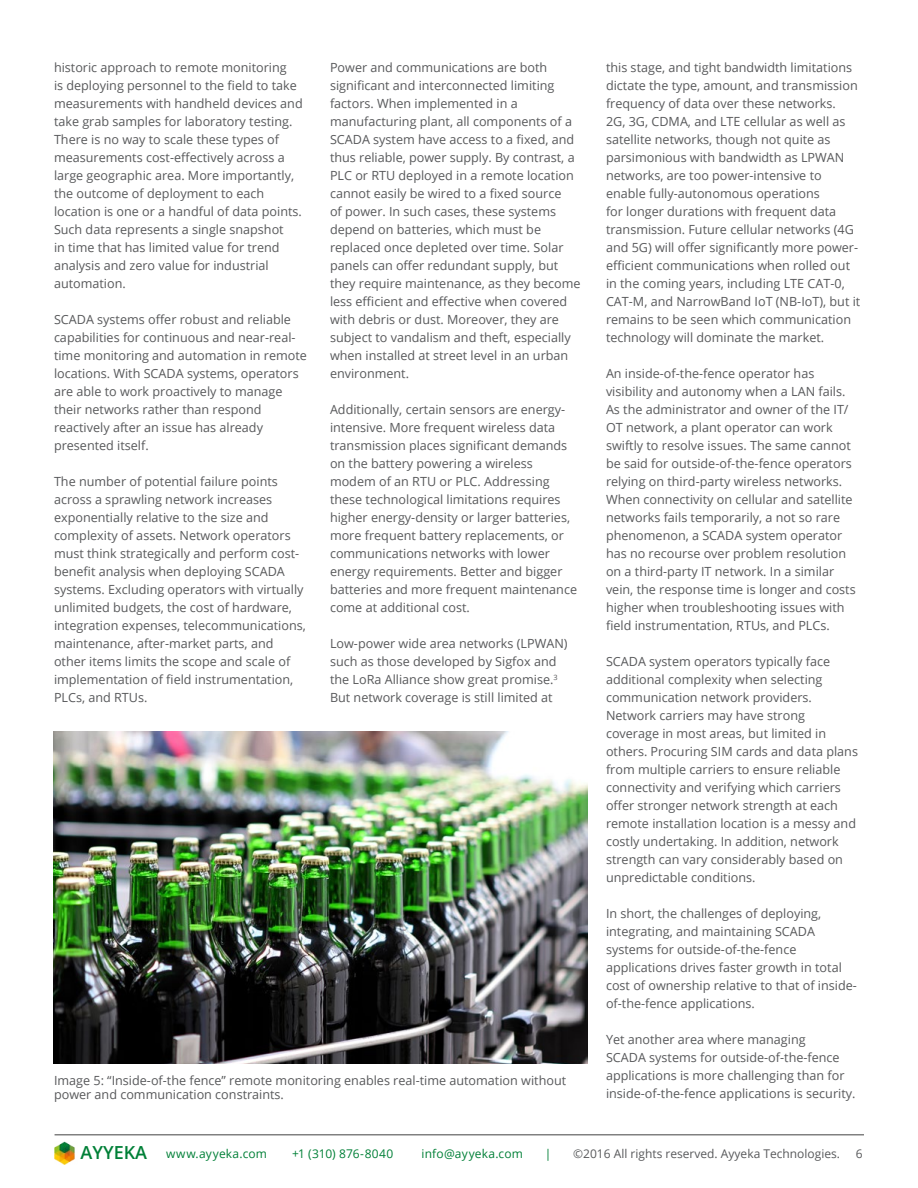
<style>
.page{position:relative;width:918px;height:1188px;background:#fff}
.page>*{position:absolute;margin:0;border:0;box-sizing:border-box;transform-origin:0 0}
.t1{font:600 18px "Open Sans";color:#008037}
.t2{font:12.6px/18px "Open Sans";color:#58595b}
.t3{font:12px "Open Sans";letter-spacing:.015em;color:#008037}
.t4{font:12px "Open Sans";color:#58595b}
</style>
<div class="page">
<hr style="left:55px;top:1134px;width:809px;height:2px;background:#808080">
<img style="left:55px;top:1142px;width:20px;height:23px">
<img style="left:53px;top:731px;width:535px;height:333px">
<p class="t2" style="left:54px;top:58px;width:250px">historic approach to remote monitoring<br>is deploying personnel to the field to take measurements with handheld devices and take grab samples for laboratory testing.<br>There is no way to scale these types of measurements cost-effectively across a large geographic area. More importantly, the outcome of deployment to each location is one or a handful of data points.<br>Such data represents a single snapshot<br>in time that has limited value for trend analysis and zero value for industrial automation.</p>
<p class="t2" style="left:54px;top:310px;width:239px">SCADA systems offer robust and reliable</p>
<p class="t2" style="left:54px;top:346px;width:255px">time monitoring and automation in remote</p>
<p class="t2" style="left:54px;top:328px;width:243px">capabilities for continuous and near-real-</p>
<p class="t2" style="left:54px;top:364px;width:246px">locations. With SCADA systems, operators are able to work proactively to manage their networks rather than respond reactively after an issue has already presented itself.</p>
<p class="t2" style="left:54px;top:472px;width:238px">The number of potential failure points across a sprawling network increases exponentially relative to the size and complexity of assets. Network operators</p>
<p class="t2" style="left:54px;top:562px;width:232px">benefit analysis when deploying SCADA</p>
<p class="t2" style="left:54px;top:544px;width:247px">must think strategically and perform cost-</p>
<p class="t2" style="left:54px;top:580px;width:253px">systems. Excluding operators with virtually unlimited budgets, the cost of hardware, integration expenses, telecommunications, maintenance, after-market parts, and other items limits the scope and scale of implementation of field instrumentation, PLCs, and RTUs.</p>
<p class="t2" style="left:330px;top:58px;width:252px">Power and communications are both significant and interconnected limiting factors. When implemented in a manufacturing plant, all components of a SCADA system have access to a fixed, and thus reliable, power supply. By contrast a, PLC or RTU deployed in a remote location cannot easily be wired to a fixed source<br>of power In. such cases, these systems depend on batteries, which must be replaced once depleted over time. Solar panels can offer redundant supply, but they require maintenance, as they become less efficient and effective when covered with debris or dust. Moreover, they are subject to vandalism and theft, especially when installed at street level in an urban environment.</p>
<p class="t2" style="left:330px;top:400px;width:237px">Additionally, certain sensors are energy-</p>
<p class="t2" style="left:330px;top:436px;width:249px">transmission places significant demands on the battery powering a wireless modem of an RTU or PLC. Addressing these technological limitations requires higher energy-density or larger batteries, more frequent battery replacements, or communications networks with lower energy requirements. Better and bigger batteries and more frequent maintenance come at additional cost.</p>
<p class="t2" style="left:330px;top:634px;width:239px">Low-power wide area networks (LPWAN( such as those developed by Sigfox and the LoRa Alliance show great promise.<sup>3<br></sup>But network coverage is still limited at</p>
<p class="t2" style="left:330px;top:418px;width:227px">intensive. More frequent wireless data</p>
<p class="t2" style="left:54px;top:1073px;width:514px;line-height:13.5px">Image 5: “Inside-of-the fence” remote monitoring enables real-time automation without power and communication constraints.</p>
<p class="t2" style="left:606px;top:58px;width:253px">this stage, and tight bandwidth limitations dictate the type, amount, and transmission frequency of data over these networks.<br>G2 G3, , CDMA, and LTE cellular as well as satellite networks, though not quite as parsimonious with bandwidth as LPWAN networks, are too power-intensive to enable fully-autonomous operations<br>for longer durations with frequent data transmission. Future cellular networks G4(</p>
<p class="t2" style="left:606px;top:256px;width:246px">efficient communications when rolled out</p>
<p class="t2" style="left:606px;top:238px;width:254px">and G5 ) will offer significantly more power-</p>
<p class="t2" style="left:606px;top:274px;width:256px">in the coming years, including LTE CAT-0, CAT M- , and NarrowBand IoT (NB-IoT ,) but it remains to be seen which communication technology will dominate the market.</p>
<p class="t2" style="left:606px;top:364px;width:251px">An inside-of-the-fence operator has visibility and autonomy when a LAN fails.<br>As the administrator and owner of the IT/ OT network a, plant operator can work swiftly to resolve issues. The same cannot be said for outside-of-the-fence operators relying on third-party wireless networks.<br>When connectivity on cellular and satellite networks fails temporarily a, not so rare phenomenon a, SCADA system operator has no recourse over problem resolution on a third-party IT network In. a similar vein, the response time is longer and costs higher when troubleshooting issues with field instrumentation, RTUs, and PLCs.</p>
<p class="t2" style="left:606px;top:652px;width:254px">SCADA system operators typically face additional complexity when selecting communication network providers.<br>Network carriers may have strong coverage in most areas, but limited in others. Procuring SIM cards and data plans from multiple carriers to ensure reliable connectivity and verifying which carriers offer stronger network strength at each remote installation location is a messy and costly undertaking In. addition, network strength can vary considerably based on unpredictable conditions.</p>
<p class="t2" style="left:606px;top:904px;width:237px">In short, the challenges of deploying, integrating, and maintaining SCADA systems for outside-of-the-fence applications drives faster growth in total</p>
<p class="t2" style="left:606px;top:994px;width:150px">of-the-fence applications.</p>
<p class="t2" style="left:606px;top:976px;width:252px">cost of ownership relative to that of inside-</p>
<p class="t2" style="left:606px;top:1030px;width:251px">Yet another area where managing<br>SCADA systems for outside-of-the-fence applications is more challenging than for inside-of-the-fence applications is security.</p>
<h1 class="t1" style="left:81px;top:1141px;width:68px">AYYEKA</h1>
<p class="t3" style="left:166px;top:1146px;width:102px">www.ayyeka.com</p>
<p class="t3" style="left:292px;top:1146px;width:103px">+1 (310) 876-8040</p>
<p class="t3" style="left:422px;top:1146px;width:103px">info@ayyeka.com</p>
<p class="t3" style="left:545px;top:1146px;width:8px">|</p>
<p class="t4" style="left:573px;top:1146px;width:268px">©2016 All rights reserved. Ayyeka Technologies.</p>
<p class="t4" style="left:856px;top:1146px;width:8px">6</p>
</div>
